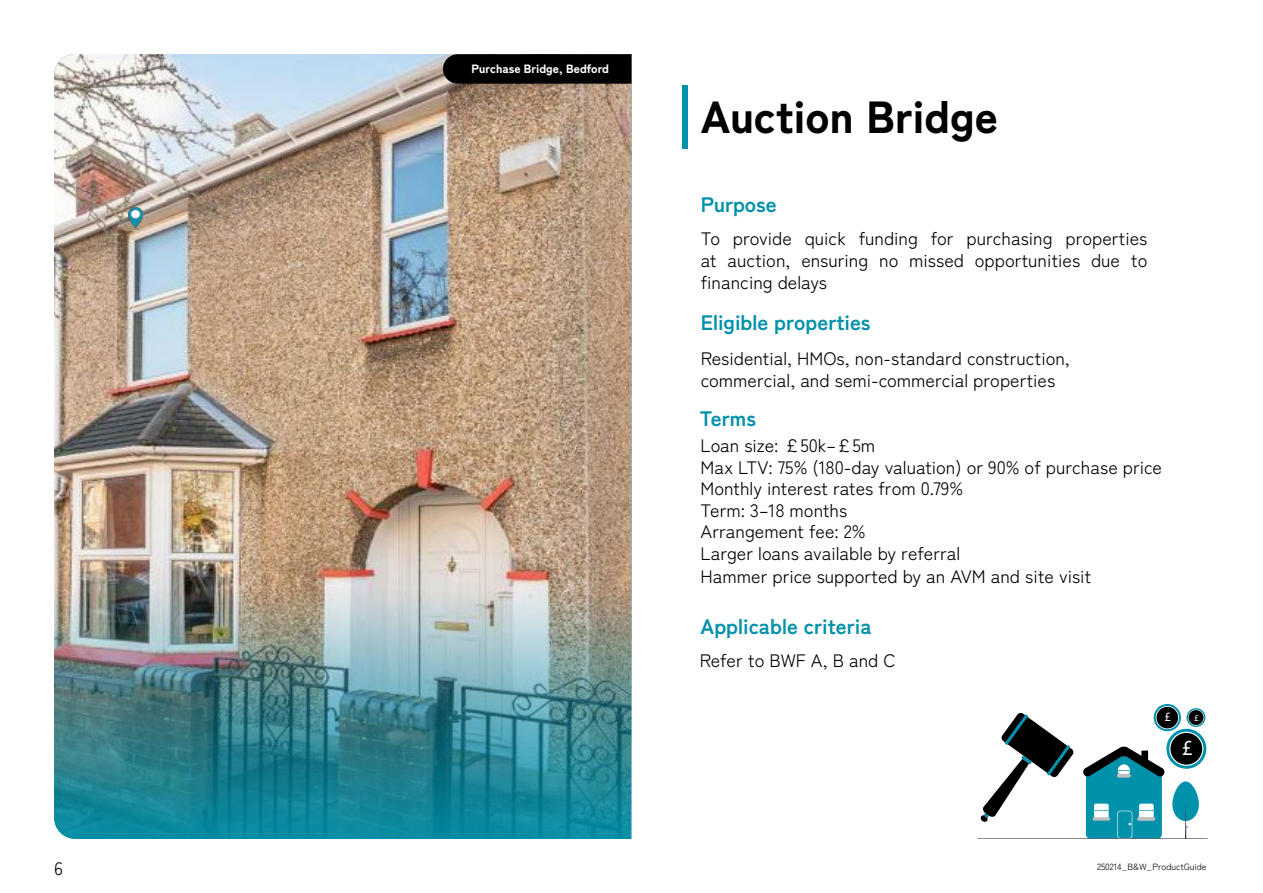
<style>
.page{position:relative;width:1263px;height:893px;background:#fff}
.page>*{position:absolute;margin:0;border:0;box-sizing:border-box;transform-origin:0 0}
.t1{font:900 45px "Zen Kaku Gothic New";color:#000}
.t2{font:21.6px "Myriad Pro";color:#fff}
.t3{font:700 21px "Zen Kaku Gothic New";color:#0091ab}
.t4{font:700 21px "Zen Kaku Gothic New";color:#0191aa}
.t5{font:18px/21.6px "Zen Kaku Gothic New";color:#000}
.t6{font:12.75px "Myriad Pro";color:#fff}
.t7{font:900 12px "Zen Kaku Gothic New";color:#fff}
.t8{font:9.3px "Myriad Pro";color:#fff}
.t9{font:9px "Zen Kaku Gothic New";color:#000101}
</style>
<div class="page">
<div style="left:682px;top:85px;width:6px;height:64px;background:#0191aa"></div>
<svg style="left:977px;top:712px;width:231px;height:127px"></svg>
<svg style="left:1166px;top:729px;width:40px;height:40px"></svg>
<svg style="left:1169px;top:732px;width:34px;height:34px"></svg>
<div style="left:1170px;top:733px;width:32px;height:32px;background:#000;border-radius:50%"></div>
<svg style="left:1154px;top:704px;width:27px;height:27px"></svg>
<svg style="left:1156px;top:706px;width:23px;height:23px"></svg>
<div style="left:1156px;top:707px;width:22px;height:21px;background:#000;border-radius:50%"></div>
<svg style="left:1186px;top:708px;width:19px;height:19px"></svg>
<svg style="left:1188px;top:709px;width:16px;height:17px"></svg>
<div style="left:1188px;top:710px;width:15px;height:15px;background:#000;border-radius:7px"></div>
<img style="left:54px;top:54px;width:577px;height:785px">
<img style="left:129px;top:208px;width:13px;height:23px">
<svg style="left:442px;top:54px;width:190px;height:30px;background:#070706"></svg>
<p class="t5" style="left:54px;top:858px;width:10px">6</p>
<p class="t7" style="left:472px;top:61px;width:139px">Purchase Bridge, Bedford</p>
<h1 class="t1" style="left:701px;top:88px;width:299px">Auction Bridge</h1>
<p class="t3" style="left:701px;top:191px;width:78px">Purpose</p>
<p class="t5" style="left:701px;top:228px;width:448px;text-align:justify">To provide quick funding for purchasing properties at auction, ensuring no missed opportunities due to financing delays</p>
<p class="t3" style="left:701px;top:309px;width:171px">Eligible properties</p>
<p class="t5" style="left:701px;top:347px;width:371px">Residential, HMOs, non-standard construction, commercial, and semi-commercial properties</p>
<p class="t3" style="left:700px;top:405px;width:58px">Terms</p>
<p class="t5" style="left:701px;top:435px;width:463px">Loan size: £50k–£5m<br>Max LTV: 75% (180-day valuation) or 90% of purchase price<br>Monthly interest rates from 0.79%<br>Term: 3–18 months<br>Arrangement fee: 2%<br>Larger loans available by referral</p>
<p class="t5" style="left:701px;top:566px;width:392px">Hammer price supported by an AVM and site visit</p>
<p class="t4" style="left:701px;top:613px;width:172px">Applicable criteria</p>
<p class="t5" style="left:700px;top:649px;width:197px">Refer to BWF A, B and C</p>
<p class="t6" style="left:1164px;top:709px;width:8px">£</p>
<p class="t8" style="left:1194px;top:712px;width:6px">£</p>
<p class="t2" style="left:1182px;top:734px;width:13px">£</p>
<p class="t9" style="left:1097px;top:861px;width:111px">250214_B&amp;W_ProductGuide</p>
</div>
